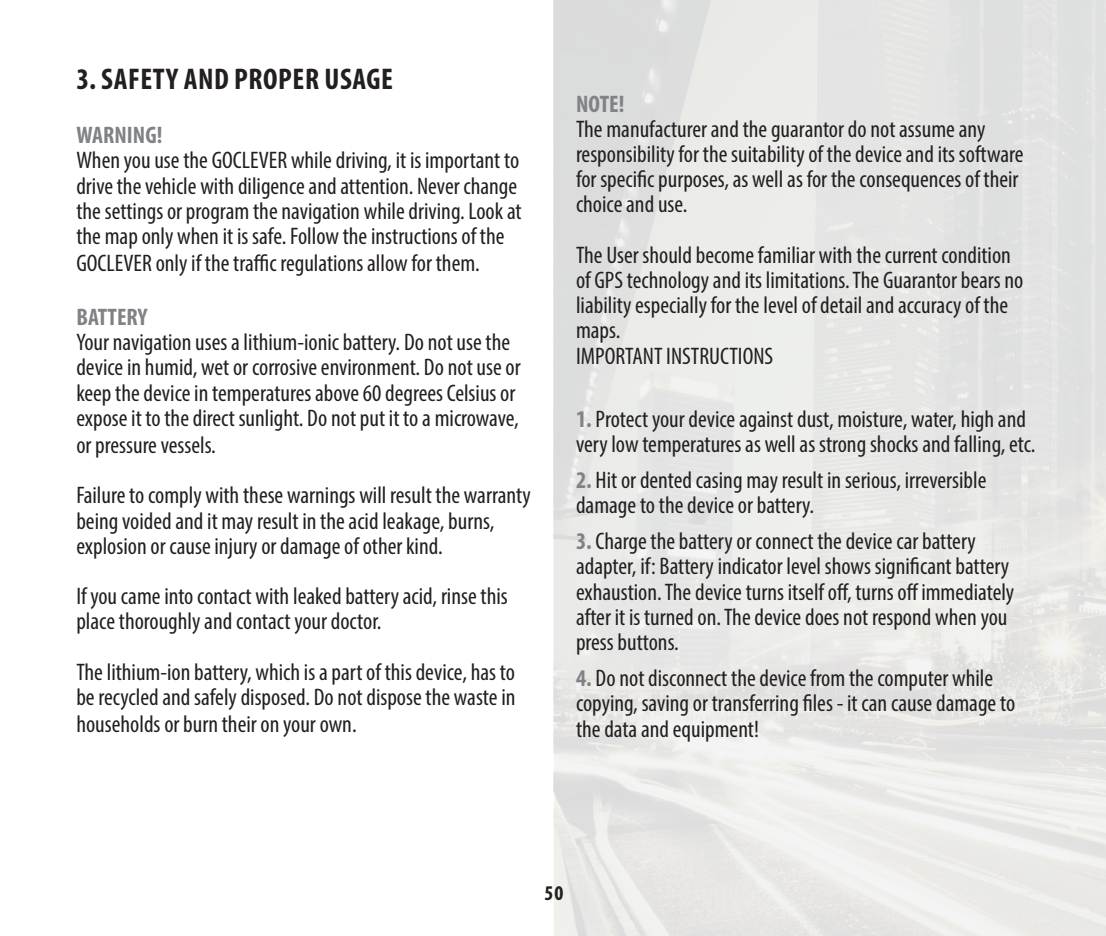
<style>
.page{position:relative;width:1106px;height:936px;background:#fff}
.page>*{position:absolute;margin:0;border:0;box-sizing:border-box;transform-origin:0 0}
.Paragraph_Style_1{font:700 condensed 30px "Myriad Pro";letter-spacing:.02em;color:#231f20}
.Paragraph_Style_1-2{font:condensed 24px/25.2px "Myriad Pro";color:#231f20}
.Paragraph_Style_1-3{font:700 condensed 24px "Myriad Pro";color:#808285}
.t1{font:700 condensed 21px "Myriad Pro";color:#231f20}
.s1{font-weight:700;color:#808285}
</style>
<div class="page">
<p class="Paragraph_Style_1" style="left:76px;top:60px;width:318px">3. SAFETY AND PROPER USAGE</p>
<p class="Paragraph_Style_1-3" style="left:76px;top:120px;width:87px">WARNING!</p>
<p class="Paragraph_Style_1-2" style="left:76px;top:147px;width:447px">When you use the GOCLEVER while driving, it is important to drive the vehicle with diligence and attention. Never change the settings or program the navigation while driving. Look at the map only when it is safe. Follow the instructions of the GOCLEVER only if the traffic regulations allow for them.</p>
<p class="Paragraph_Style_1-3" style="left:76px;top:302px;width:72px">BATTERY</p>
<p class="Paragraph_Style_1-2" style="left:76px;top:329px;width:446px">Your navigation uses a lithium-ionic battery. Do not use the device in humid, wet or corrosive environment. Do not use or keep the device in temperatures above 60 degrees Celsius or expose it to the direct sunlight. Do not put it to a microwave, or pressure vessels.</p>
<p class="Paragraph_Style_1-2" style="left:76px;top:482px;width:456px">Failure to comply with these warnings will result the warranty being voided and it may result in the acid leakage, burns, explosion or cause injury or damage of other kind.</p>
<p class="Paragraph_Style_1-2" style="left:76px;top:583px;width:433px">If you came into contact with leaked battery acid, rinse this place thoroughly and contact your doctor.</p>
<p class="Paragraph_Style_1-2" style="left:76px;top:658px;width:440px;line-height:26.1px;text-align:justify">The lithium-ion battery, which is a part of this device, has to be recycled and safely disposed. Do not dispose the waste in households or burn their on your own.</p>
<p class="Paragraph_Style_1-3" style="left:576px;top:89px;width:50px">NOTE!</p>
<p class="Paragraph_Style_1-2" style="left:576px;top:116px;width:449px">The manufacturer and the guarantor do not assume any responsibility for the suitability of the device and its software for specific purposes, as well as for the consequences of their choice and use.</p>
<p class="Paragraph_Style_1-2" style="left:576px;top:242px;width:449px">The User should become familiar with the current condition of GPS technology and its limitations. The Guarantor bears no liability especially for the level of detail and accuracy of the maps.</p>
<p class="Paragraph_Style_1-2" style="left:576px;top:343px;width:199px">IMPORTANT INSTRUCTIONS</p>
<p class="Paragraph_Style_1-2" style="left:576px;top:406px;width:461px"><span class="s1">1.</span> Protect your device against dust, moisture, water, high and very low temperatures as well as strong shocks and falling, etc.</p>
<p class="Paragraph_Style_1-2" style="left:576px;top:467px;width:412px"><span class="s1">2.</span> Hit or dented casing may result in serious, irreversible</p>
<p class="Paragraph_Style_1-2" style="left:576px;top:492px;width:240px">damage to the device or battery.</p>
<p class="Paragraph_Style_1-2" style="left:576px;top:528px;width:440px"><span class="s1">3.</span> Charge the battery or connect the device car battery adapter, if: Battery indicator level shows significant battery exhaustion. The device turns itself off, turns off immediately</p>
<p class="Paragraph_Style_1-2" style="left:576px;top:604px;width:433px">after it is turned on. The device does not respond when you press buttons.</p>
<p class="Paragraph_Style_1-2" style="left:576px;top:665px;width:441px"><span class="s1">4.</span> Do not disconnect the device from the computer while copying, saving or transferring files - it can cause damage to the data and equipment!</p>
<p class="t1" style="left:544px;top:879px;width:20px">50</p>
</div>
